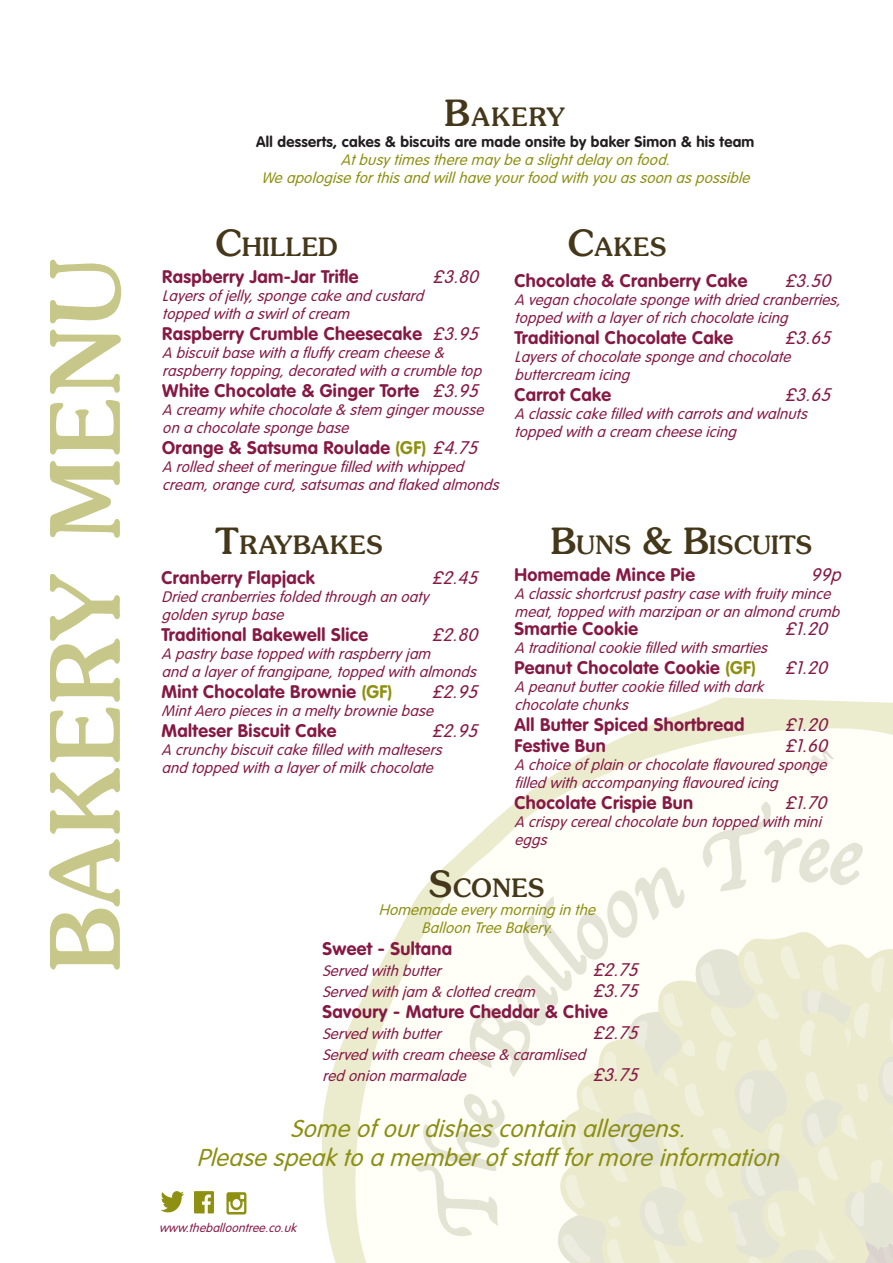
<style>
.page{position:relative;width:893px;height:1263px;background:#fff}
.page>*{position:absolute;margin:0;border:0;box-sizing:border-box;transform-origin:0 0}
.section_title{font:500 25.2px "Souvenir";letter-spacing:.055em;color:#45381a}
.Food_description{font:500 25.2px "Souvenir";letter-spacing:.05em;color:#45381a}
.Food_description-2{font:italic 300 24px/28.8px "VAG Rounded";letter-spacing:.02em;color:#8c8f12;text-align:center}
.food_title{font:700 18px "VAG Rounded Std";letter-spacing:.02em;color:#861944}
.Food_description-3{font:700 18px "VAG Rounded Std";letter-spacing:.02em;color:#861944}
.food_title-2{font:italic 300 18px "VAG Rounded";letter-spacing:.02em;color:#861944}
.Food_description-4{font:italic 300 18px "VAG Rounded";letter-spacing:.02em;color:#861944}
.section_title-2{font:700 18px "VAG Rounded Std";letter-spacing:.02em;color:#861944}
.section_title-3{font:italic 300 18px "VAG Rounded";color:#861944}
.food_title-3{font:italic 300 15px/18px "VAG Rounded";letter-spacing:.02em;color:#861944}
.Food_description-5{font:italic 300 15px "VAG Rounded";letter-spacing:.02em;color:#861944}
.section_title-4{font:italic 300 15px/18px "VAG Rounded";letter-spacing:.02em;color:#8e9011;text-align:center}
.section_title-5{font:700 15px "VAG Rounded Std";letter-spacing:.02em;color:#231f20}
.Food_description-6{font:italic 300 15px "VAG Rounded";letter-spacing:.02em;color:#8e9011}
.Food_description-7{font:italic 300 12px "VAG Rounded";letter-spacing:.02em;color:#861944}
.s1{font-size:36px}
.s2{font-family:"VAG Rounded";font-weight:300;font-style:italic}
.s3{color:#8e9011}
</style>
<div class="page">
<svg style="left:321px;top:697px;width:572px;height:566px"></svg>
<svg style="left:355px;top:726px;width:538px;height:537px"></svg>
<svg style="left:799px;top:746px;width:35px;height:30px"></svg>
<svg style="left:414px;top:801px;width:479px;height:462px"></svg>
<svg style="left:49px;top:260px;width:72px;height:709px"></svg>
<svg style="left:226px;top:1192px;width:20px;height:22px"></svg>
<svg style="left:194px;top:1191px;width:20px;height:22px"></svg>
<svg style="left:161px;top:1191px;width:23px;height:21px"></svg>
<p class="section_title" style="left:445px;top:103px;width:121px"><span class="s1">B</span>AKERY</p>
<p class="section_title-5" style="left:256px;top:133px;width:500px">All desserts, cakes &amp; biscuits are made onsite by baker Simon &amp; his team</p>
<p class="section_title-4" style="left:261px;top:151px;width:489px">At busy times there may be a slight delay on food.<br>We apologise for this and will have your food with you as soon as possible</p>
<p class="section_title" style="left:216px;top:233px;width:122px"><span class="s1">C</span>HILLED</p>
<p class="food_title" style="left:162px;top:266px;width:198px">Raspberry Jam-Jar Trifle</p>
<p class="food_title-2" style="left:432px;top:267px;width:47px">£3.80</p>
<p class="Food_description-5" style="left:162px;top:288px;width:262px">Layers of jelly, sponge cake and custard</p>
<p class="Food_description-5" style="left:162px;top:306px;width:188px">topped with a swirl of cream</p>
<p class="food_title" style="left:162px;top:323px;width:317px">Raspberry Crumble Cheesecake <span class="s2">£3.95</span></p>
<p class="Food_description-5" style="left:162px;top:345px;width:283px">A biscuit base with a fluffy cream cheese &amp;</p>
<p class="Food_description-5" style="left:162px;top:363px;width:320px">raspberry topping, decorated with a crumble top</p>
<p class="food_title" style="left:162px;top:380px;width:317px">White Chocolate &amp; Ginger Torte <span class="s2">£3.95</span></p>
<p class="Food_description-5" style="left:162px;top:402px;width:322px">A creamy white chocolate &amp; stem ginger mousse</p>
<p class="Food_description-5" style="left:162px;top:420px;width:188px">on a chocolate sponge base</p>
<p class="food_title" style="left:162px;top:437px;width:316px">Orange &amp; Satsuma Roulade <span class="s3">(GF)</span> <span class="s2">£4.75</span></p>
<p class="Food_description-5" style="left:162px;top:459px;width:302px">A rolled sheet of meringue filled with whipped</p>
<p class="Food_description-5" style="left:162px;top:477px;width:338px">cream, orange curd, satsumas and flaked almonds</p>
<p class="section_title" style="left:216px;top:530px;width:168px"><span class="s1">T</span>RAYBAKES</p>
<p class="section_title-2" style="left:162px;top:567px;width:155px">Cranberry Flapjack</p>
<p class="section_title-3" style="left:432px;top:568px;width:47px">£2.45</p>
<p class="Food_description-5" style="left:162px;top:589px;width:268px">Dried cranberries folded through an oaty</p>
<p class="Food_description-5" style="left:162px;top:607px;width:123px">golden syrup base</p>
<p class="Food_description-3" style="left:162px;top:624px;width:208px">Traditional Bakewell Slice</p>
<p class="Food_description-4" style="left:432px;top:625px;width:47px">£2.80</p>
<p class="food_title-3" style="left:162px;top:645px;width:270px">A pastry base topped with raspberry jam</p>
<p class="food_title-3" style="left:162px;top:663px;width:316px">and a layer of frangipane, topped with almonds</p>
<p class="food_title" style="left:162px;top:681px;width:232px">Mint Chocolate Brownie <span class="s3">(GF)</span></p>
<p class="food_title-2" style="left:432px;top:682px;width:47px">£2.95</p>
<p class="Food_description-5" style="left:162px;top:703px;width:273px">Mint Aero pieces in a melty brownie base</p>
<p class="Food_description-3" style="left:162px;top:720px;width:176px">Malteser Biscuit Cake</p>
<p class="Food_description-4" style="left:432px;top:721px;width:47px">£2.95</p>
<p class="food_title-3" style="left:162px;top:741px;width:281px">A crunchy biscuit cake filled with maltesers</p>
<p class="food_title-3" style="left:162px;top:759px;width:273px">and topped with a layer of milk chocolate</p>
<p class="section_title" style="left:568px;top:233px;width:99px"><span class="s1">C</span>AKES</p>
<p class="food_title" style="left:514px;top:270px;width:234px">Chocolate &amp; Cranberry Cake</p>
<p class="food_title-2" style="left:784px;top:270px;width:47px">£3.50</p>
<p class="food_title-3" style="left:514px;top:291px;width:327px">A vegan chocolate sponge with dried cranberries, topped with a layer of rich chocolate icing</p>
<p class="food_title" style="left:514px;top:327px;width:220px">Traditional Chocolate Cake</p>
<p class="food_title-2" style="left:784px;top:327px;width:47px">£3.65</p>
<p class="food_title-3" style="left:514px;top:348px;width:277px">Layers of chocolate sponge and chocolate</p>
<p class="food_title-3" style="left:514px;top:366px;width:116px">buttercream icing</p>
<p class="food_title" style="left:514px;top:384px;width:98px">Carrot Cake</p>
<p class="food_title-2" style="left:784px;top:384px;width:47px">£3.65</p>
<p class="food_title-3" style="left:514px;top:405px;width:294px">A classic cake filled with carrots and walnuts topped with a cream cheese icing</p>
<p class="section_title" style="left:552px;top:530px;width:262px"><span class="s1">B</span>UNS <span class="s1">&amp; B</span>ISCUITS</p>
<p class="Food_description-3" style="left:514px;top:564px;width:182px">Homemade Mince Pie</p>
<p class="Food_description-4" style="left:810px;top:564px;width:32px">99p</p>
<p class="food_title-3" style="left:514px;top:584px;width:326px">A classic shortcrust pastry case with fruity mince meat, topped with marzipan or an almond crumb</p>
<p class="food_title" style="left:514px;top:618px;width:125px">Smartie Cookie</p>
<p class="food_title-2" style="left:784px;top:618px;width:44px">£1.20</p>
<p class="Food_description-5" style="left:514px;top:639px;width:254px">A traditional cookie filled with smarties</p>
<p class="Food_description-3" style="left:514px;top:657px;width:243px">Peanut Chocolate Cookie <span class="s3">(GF)</span></p>
<p class="Food_description-4" style="left:784px;top:657px;width:44px">£1.20</p>
<p class="food_title-3" style="left:514px;top:677px;width:250px">A peanut butter cookie filled with dark</p>
<p class="food_title-3" style="left:514px;top:695px;width:115px">chocolate chunks</p>
<p class="food_title" style="left:514px;top:714px;width:231px">All Butter Spiced Shortbread</p>
<p class="food_title-2" style="left:784px;top:714px;width:44px">£1.20</p>
<p class="food_title" style="left:514px;top:735px;width:93px">Festive Bun</p>
<p class="food_title-2" style="left:784px;top:735px;width:44px">£1.60</p>
<p class="food_title-3" style="left:514px;top:755px;width:313px">A choice of plain or chocolate flavoured sponge filled with accompanying flavoured icing</p>
<p class="food_title" style="left:514px;top:792px;width:180px">Chocolate Crispie Bun</p>
<p class="food_title-2" style="left:784px;top:792px;width:43px">£1.70</p>
<p class="food_title-3" style="left:514px;top:812px;width:308px">A crispy cereal chocolate bun topped with mini eggs</p>
<p class="Food_description" style="left:430px;top:873px;width:116px"><span class="s1">S</span>CONES</p>
<p class="Food_description-6" style="left:379px;top:901px;width:218px">Homemade every morning in the</p>
<p class="Food_description-6" style="left:421px;top:919px;width:132px">Balloon Tree Bakery.</p>
<p class="Food_description-3" style="left:322px;top:938px;width:131px">Sweet - Sultana</p>
<p class="food_title-3" style="left:322px;top:961px;width:120px">Served with butter</p>
<p class="food_title-2" style="left:592px;top:959px;width:46px">£2.75</p>
<p class="food_title-3" style="left:322px;top:982px;width:214px">Served with jam &amp; clotted cream</p>
<p class="food_title-2" style="left:592px;top:980px;width:46px">£3.75</p>
<p class="food_title" style="left:322px;top:1001px;width:287px">Savoury - Mature Cheddar &amp; Chive</p>
<p class="food_title-3" style="left:322px;top:1025px;width:120px">Served with butter</p>
<p class="food_title-2" style="left:592px;top:1023px;width:46px">£2.75</p>
<p class="food_title-3" style="left:322px;top:1046px;width:264px">Served with cream cheese &amp; caramlised</p>
<p class="food_title-3" style="left:322px;top:1067px;width:145px">red onion marmalade</p>
<p class="food_title-2" style="left:592px;top:1065px;width:46px">£3.75</p>
<p class="Food_description-2" style="left:197px;top:1114px;width:583px">Some of our dishes contain allergens.<br>Please speak to a member of staff for more information</p>
<p class="Food_description-7" style="left:159px;top:1221px;width:138px">www.theballoontree.co.uk</p>
</div>
